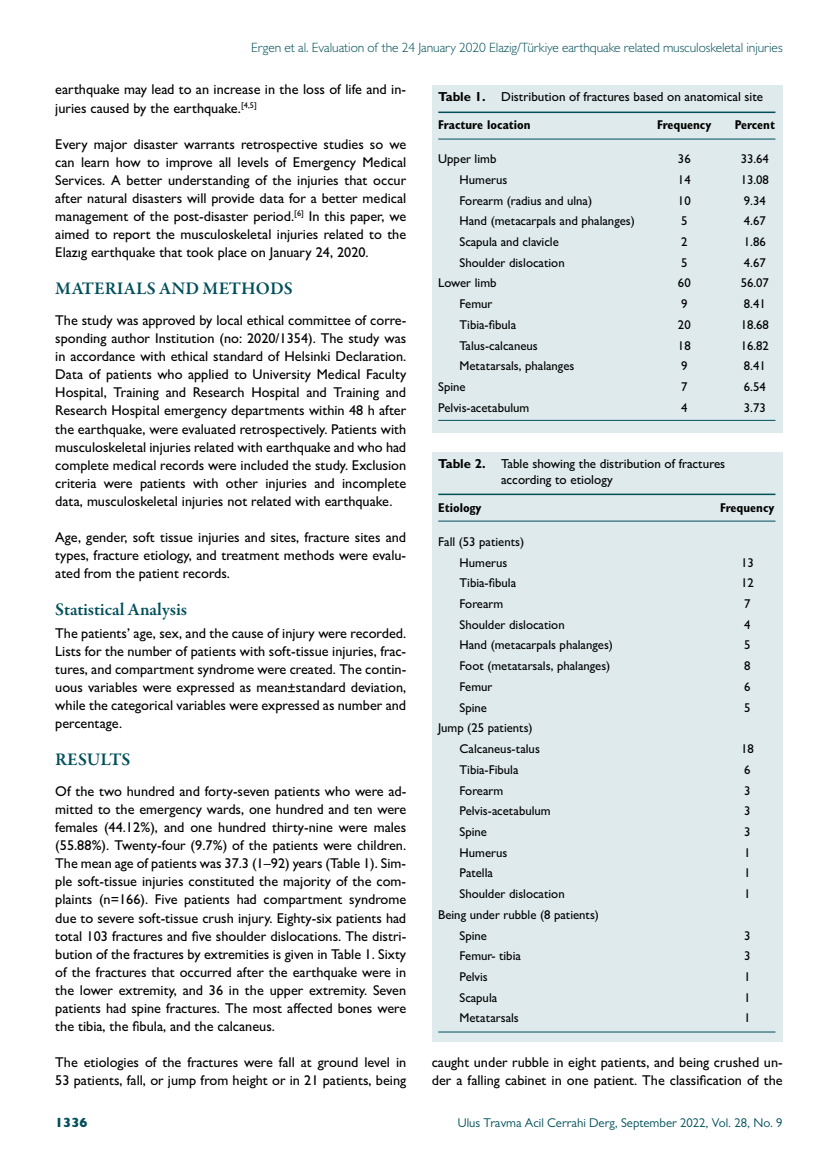
<style>
.page{position:relative;width:838px;height:1170px;background:#fff}
.page>*{position:absolute;margin:0;border:0;box-sizing:border-box;transform-origin:0 0}
.t1{font:600 18px "Garamond Premr Pro";color:#004f5a}
.t2{font:500 14.25px/18px "Gill Sans MT Pro";color:#000;text-align:justify}
.t3{font:300 13.5px "Gill Sans MT Pro";letter-spacing:-.005em;color:#004f5a}
.t4{font:800 13.5px "Gill Sans MT Pro";color:#004f5a}
.t5{font:500 13.05px/15.6px "Gill Sans MT Pro";color:#000}
.t6{font:500 12.75px/20.7px "Gill Sans MT Pro";color:#000}
.t7{font:12.75px "Gill Sans MT Pro";color:#004f5a}
.t8{font:700 condensed 12.75px "Gill Sans MT Pro";color:#000}
.s1{font-weight:700}
</style>
<div class="page">
<div style="left:432px;top:85px;width:350px;height:347px;background:#deeaec"></div>
<hr style="left:438px;top:111px;width:337px;height:2px;background:#004f5a">
<hr style="left:438px;top:139px;width:337px;height:1px;background:#004f5a">
<hr style="left:438px;top:420px;width:337px;height:1px;background:#004f5a">
<div style="left:432px;top:452px;width:350px;height:589px;background:#deeaec"></div>
<hr style="left:438px;top:493px;width:337px;height:2px;background:#004f5a">
<hr style="left:438px;top:520px;width:337px;height:1px;background:#004f5a">
<hr style="left:438px;top:1031px;width:337px;height:1px;background:#004f5a">
<p class="t3" style="left:251px;top:39px;width:533px">Ergen et al. Evaluation of the 24 January 2020 Elazig/Türkiye earthquake related musculoskeletal injuries</p>
<p class="t2" style="left:55px;top:81px;width:352px">earthquake may lead to an increase in the loss of life and in&shy;juries caused by the earthquake.<sup>[4,5]</sup></p>
<p class="t2" style="left:55px;top:135px;width:352px">Every major disaster warrants retrospective studies so we can learn how to improve all levels of Emergency Medical Services. A better understanding of the injuries that occur after natural disasters will provide data for a better medical management of the post-disaster period.<sup>[6]</sup> In this paper, we aimed to report the musculoskeletal injuries related to the Elazıg earthquake that took place on January 24, 2020.</p>
<p class="t1" style="left:55px;top:278px;width:239px">MATERIALS AND METHODS</p>
<p class="t2" style="left:55px;top:311px;width:352px">The study was approved by local ethical committee of corre&shy;sponding author Institution (no: 2020/1354). The study was in accordance with ethical standard of Helsinki Declaration.<br>Data of patients who applied to University Medical Faculty Hospital, Training and Research Hospital and Training and Research Hospital emergency departments within 48 h after the earthquake, were evaluated retrospectively. Patients with musculoskeletal injuries related with earthquake and who had complete medical records were included the study. Exclusion criteria were patients with other injuries and incomplete data, musculoskeletal injuries not related with earthquake.</p>
<p class="t2" style="left:55px;top:528px;width:352px">Age, gender, soft tissue injuries and sites, fracture sites and types, fracture etiology, and treatment methods were evalu&shy;ated from the patient records.</p>
<p class="t1" style="left:55px;top:598px;width:133px">Statistical Analysis</p>
<p class="t2" style="left:55px;top:623px;width:352px">The patients’ age, sex, and the cause of injury were recorded.<br>Lists for the number of patients with soft-tissue injuries, frac&shy;tures, and compartment syndrome were created. The contin&shy;uous variables were expressed as mean±standard deviation, while the categorical variables were expressed as number and percentage.</p>
<p class="t1" style="left:55px;top:748px;width:77px">RESULTS</p>
<p class="t2" style="left:55px;top:782px;width:352px">Of the two hundred and forty-seven patients who were ad&shy;mitted to the emergency wards, one hundred and ten were females (44.12%), and one hundred thirty-nine were males (55.88%). Twenty-four (9.7%) of the patients were children.<br>The mean age of patients was 37.3 (1–92) years (Table 1). Sim&shy;ple soft-tissue injuries constituted the majority of the com&shy;plaints (n=166). Five patients had compartment syndrome due to severe soft-tissue crush injury. Eighty-six patients had total 103 fractures and five shoulder dislocations. The distri&shy;bution of the fractures by extremities is given in Table 1. Sixty of the fractures that occurred after the earthquake were in the lower extremity, and 36 in the upper extremity. Seven patients had spine fractures. The most affected bones were the tibia, the fibula, and the calcaneus.</p>
<p class="t2" style="left:55px;top:1053px;width:352px">The etiologies of the fractures were fall at ground level in<br>53 patients, fall, or jump from height or in 21 patients, being</p>
<p class="t2" style="left:432px;top:1053px;width:352px">caught under rubble in eight patients, and being crushed un&shy;der a falling cabinet in one patient. The classification of the</p>
<p class="t4" style="left:55px;top:1114px;width:34px">1336</p>
<p class="t7" style="left:458px;top:1115px;width:326px">Ulus Travma Acil Cerrahi Derg, September 2022, Vol. 28, No. 9</p>
<p class="t5" style="left:438px;top:89px;width:326px"><span class="s1">Table 1.</span> Distribution of fractures based on anatomical site</p>
<p class="t8" style="left:438px;top:117px;width:94px">Fracture location</p>
<p class="t8" style="left:657px;top:117px;width:56px">Frequency</p>
<p class="t8" style="left:734px;top:117px;width:42px">Percent</p>
<p class="t6" style="left:438px;top:148px;width:60px">Upper limb</p>
<p class="t6" style="left:678px;top:148px;width:14px">36</p>
<p class="t6" style="left:740px;top:148px;width:30px">33.64</p>
<p class="t6" style="left:459px;top:169px;width:49px">Humerus</p>
<p class="t6" style="left:678px;top:169px;width:14px">14</p>
<p class="t6" style="left:740px;top:169px;width:30px">13.08</p>
<p class="t6" style="left:459px;top:190px;width:134px">Forearm (radius and ulna)</p>
<p class="t6" style="left:678px;top:190px;width:14px">10</p>
<p class="t6" style="left:744px;top:190px;width:23px">9.34</p>
<p class="t6" style="left:459px;top:210px;width:177px">Hand (metacarpals and phalanges)</p>
<p class="t6" style="left:681px;top:210px;width:8px">5</p>
<p class="t6" style="left:744px;top:210px;width:23px">4.67</p>
<p class="t6" style="left:459px;top:231px;width:101px">Scapula and clavicle</p>
<p class="t6" style="left:681px;top:231px;width:8px">2</p>
<p class="t6" style="left:744px;top:231px;width:23px">1.86</p>
<p class="t6" style="left:459px;top:252px;width:107px">Shoulder dislocation</p>
<p class="t6" style="left:681px;top:252px;width:8px">5</p>
<p class="t6" style="left:744px;top:252px;width:23px">4.67</p>
<p class="t6" style="left:438px;top:273px;width:60px">Lower limb</p>
<p class="t6" style="left:678px;top:273px;width:14px">60</p>
<p class="t6" style="left:740px;top:273px;width:30px">56.07</p>
<p class="t6" style="left:459px;top:293px;width:34px">Femur</p>
<p class="t6" style="left:681px;top:293px;width:8px">9</p>
<p class="t6" style="left:744px;top:293px;width:23px">8.41</p>
<p class="t6" style="left:459px;top:314px;width:58px">Tibia-fibula</p>
<p class="t6" style="left:678px;top:314px;width:14px">20</p>
<p class="t6" style="left:740px;top:314px;width:30px">18.68</p>
<p class="t6" style="left:459px;top:335px;width:80px">Talus-calcaneus</p>
<p class="t6" style="left:678px;top:335px;width:14px">18</p>
<p class="t6" style="left:740px;top:335px;width:30px">16.82</p>
<p class="t6" style="left:459px;top:355px;width:116px">Metatarsals, phalanges</p>
<p class="t6" style="left:681px;top:355px;width:8px">9</p>
<p class="t6" style="left:744px;top:355px;width:23px">8.41</p>
<p class="t6" style="left:438px;top:376px;width:29px">Spine</p>
<p class="t6" style="left:681px;top:376px;width:8px">7</p>
<p class="t6" style="left:744px;top:376px;width:23px">6.54</p>
<p class="t6" style="left:438px;top:397px;width:93px">Pelvis-acetabulum</p>
<p class="t6" style="left:681px;top:397px;width:8px">4</p>
<p class="t6" style="left:744px;top:397px;width:23px">3.73</p>
<p class="t5" style="left:501px;top:456px;width:225px;text-indent:-63px"><span class="s1">Table 2.</span> Table showing the distribution of fractures according to etiology</p>
<p class="t8" style="left:438px;top:500px;width:45px">Etiology</p>
<p class="t8" style="left:720px;top:500px;width:56px">Frequency</p>
<p class="t6" style="left:438px;top:531px;width:87px;text-align:center">Fall (53 patients)<br>Humerus</p>
<p class="t6" style="left:741px;top:552px;width:14px">13</p>
<p class="t6" style="left:459px;top:572px;width:58px">Tibia-fibula</p>
<p class="t6" style="left:741px;top:572px;width:14px">12</p>
<p class="t6" style="left:459px;top:593px;width:45px">Forearm</p>
<p class="t6" style="left:744px;top:593px;width:8px">7</p>
<p class="t6" style="left:459px;top:614px;width:107px">Shoulder dislocation</p>
<p class="t6" style="left:744px;top:614px;width:8px">4</p>
<p class="t6" style="left:459px;top:634px;width:155px">Hand (metacarpals phalanges)</p>
<p class="t6" style="left:744px;top:634px;width:8px">5</p>
<p class="t6" style="left:459px;top:655px;width:152px">Foot (metatarsals, phalanges)</p>
<p class="t6" style="left:744px;top:655px;width:8px">8</p>
<p class="t6" style="left:459px;top:676px;width:34px">Femur</p>
<p class="t6" style="left:744px;top:676px;width:8px">6</p>
<p class="t6" style="left:459px;top:696px;width:29px">Spine</p>
<p class="t6" style="left:744px;top:696px;width:8px">5</p>
<p class="t6" style="left:459px;top:717px;width:82px;text-indent:-21px">Jump (25 patients)<br>Calcaneus-talus</p>
<p class="t6" style="left:741px;top:738px;width:14px">18</p>
<p class="t6" style="left:459px;top:759px;width:60px">Tibia-Fibula</p>
<p class="t6" style="left:744px;top:759px;width:8px">6</p>
<p class="t6" style="left:459px;top:779px;width:45px">Forearm</p>
<p class="t6" style="left:744px;top:779px;width:8px">3</p>
<p class="t6" style="left:459px;top:800px;width:93px">Pelvis-acetabulum</p>
<p class="t6" style="left:744px;top:800px;width:8px">3</p>
<p class="t6" style="left:459px;top:821px;width:29px">Spine</p>
<p class="t6" style="left:744px;top:821px;width:8px">3</p>
<p class="t6" style="left:459px;top:841px;width:49px">Humerus</p>
<p class="t6" style="left:744px;top:841px;width:8px">1</p>
<p class="t6" style="left:459px;top:862px;width:35px">Patella</p>
<p class="t6" style="left:744px;top:862px;width:8px">1</p>
<p class="t6" style="left:459px;top:883px;width:107px">Shoulder dislocation</p>
<p class="t6" style="left:744px;top:883px;width:8px">1</p>
<p class="t6" style="left:459px;top:904px;width:141px;text-indent:-21px">Being under rubble (8 patients)<br>Spine</p>
<p class="t6" style="left:744px;top:924px;width:8px">3</p>
<p class="t6" style="left:459px;top:945px;width:63px">Femur- tibia</p>
<p class="t6" style="left:744px;top:945px;width:8px">3</p>
<p class="t6" style="left:459px;top:966px;width:30px">Pelvis</p>
<p class="t6" style="left:744px;top:966px;width:8px">1</p>
<p class="t6" style="left:459px;top:986px;width:39px">Scapula</p>
<p class="t6" style="left:744px;top:986px;width:8px">1</p>
<p class="t6" style="left:459px;top:1007px;width:61px">Metatarsals</p>
<p class="t6" style="left:744px;top:1007px;width:8px">1</p>
</div>
